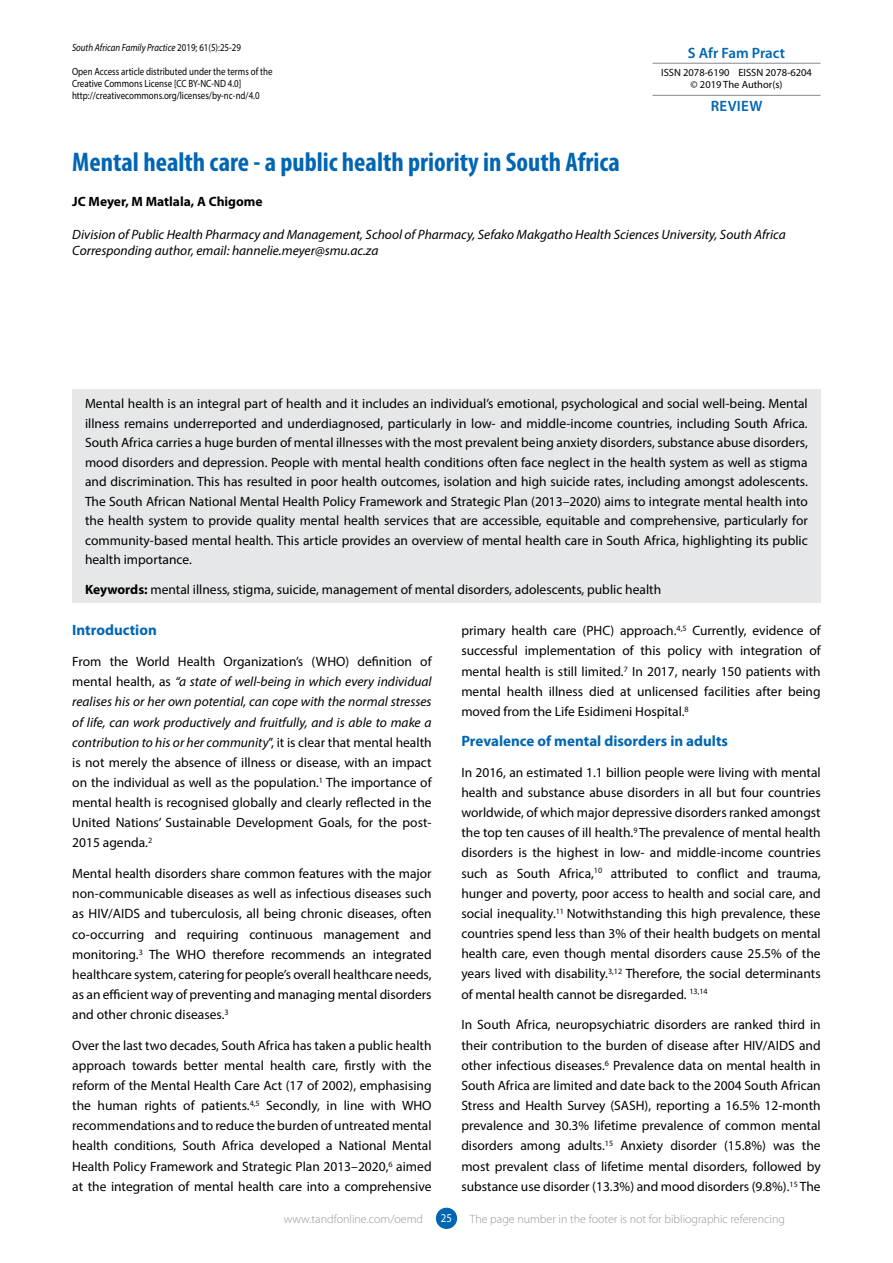
<style>
.page{position:relative;width:893px;height:1263px;background:#fff}
.page>*{position:absolute;margin:0;border:0;box-sizing:border-box;transform-origin:0 0}
.t1{font:700 condensed 27px "Myriad Pro";color:#0066b3}
.t2{font:700 15px "Myriad Pro";color:#0066b3}
.t3{font:600 15px "Myriad Pro";color:#0066b3}
.t4{font:13.5px/20.1px "Myriad Pro";color:#000;text-align:justify}
.t5{font:italic 13.5px/16.5px "Myriad Pro";color:#000}
.t6{font:700 13.5px "Myriad Pro";color:#000}
.t7{font:300 12px "Myriad Pro";color:#939598}
.t8{font:12px "Myriad Pro";color:#fff;scale:.9 1}
.t9{font:10.5px/12px "Myriad Pro";color:#000;scale:.85 1}
.t10{font:10.5px/12px "Myriad Pro";color:#000;text-align:center}
.t11{font:italic 10.5px "Myriad Pro";color:#000;scale:.85 1}
.s1{font-style:normal}
.s2{font-weight:700}
.s3{font-style:italic}
</style>
<div class="page">
<div style="left:436px;top:1208px;width:21px;height:21px;background:#0066b3;border-radius:50%"></div>
<hr style="left:652px;top:63px;width:168px;height:1px;background:#939598">
<hr style="left:652px;top:95px;width:168px;height:1px;background:#939598">
<div style="left:72px;top:390px;width:748px;height:213px;background:#e6e7e8"></div>
<p class="t11" style="left:72px;top:41px;width:200px">South African Family Practice <span class="s1">2019; 61(5):25-29</span></p>
<p class="t9" style="left:72px;top:65px;width:237px">Open Access article distributed under the terms of the<br>Creative Commons License [CC BY-NC-ND 4.0] http://creativecommons.org/licenses/by-nc-nd/4.0</p>
<p class="t3" style="left:688px;top:44px;width:99px">S Afr Fam Pract</p>
<p class="t10" style="left:661px;top:67px;width:152px">ISSN 2078-6190 EISSN 2078-6204 © 2019 The Author(s)</p>
<p class="t3" style="left:711px;top:96px;width:53px">REVIEW</p>
<h1 class="t1" style="left:72px;top:145px;width:549px">Mental health care - a public health priority in South Africa</h1>
<p class="t6" style="left:72px;top:192px;width:192px">JC Meyer, M Matlala, A Chigome</p>
<p class="t5" style="left:72px;top:226px;width:715px">Division of Public Health Pharmacy and Management, School of Pharmacy, Sefako Makgatho Health Sciences University, South Africa<br>Corresponding author, email: hannelie.meyer@smu.ac.za</p>
<p class="t4" style="left:85px;top:394px;width:724px;line-height:19.5px">Mental health is an integral part of health and it includes an individual’s emotional, psychological and social well-being. Mental illness remains underreported and underdiagnosed, particularly in low- and middle-income countries, including South Africa.<br>South Africa carries a huge burden of mental illnesses with the most prevalent being anxiety disorders, substance abuse disorders, mood disorders and depression. People with mental health conditions often face neglect in the health system as well as stigma and discrimination. This has resulted in poor health outcomes, isolation and high suicide rates, including amongst adolescents.<br>The South African National Mental Health Policy Framework and Strategic Plan (2013–2020) aims to integrate mental health into the health system to provide quality mental health services that are accessible, equitable and comprehensive, particularly for community-based mental health. This article provides an overview of mental health care in South Africa, highlighting its public health importance.</p>
<p class="t4" style="left:85px;top:579px;width:578px"><span class="s2">Keywords:</span> mental illness, stigma, suicide, management of mental disorders, adolescents, public health</p>
<p class="t2" style="left:72px;top:620px;width:86px">Introduction</p>
<p class="t4" style="left:72px;top:651px;width:361px">From the World Health Organization’s (WHO) definition of mental health, as <span class="s3">“a state of well-being in which every individual realises his or her own potential, can cope with the normal stresses of life, can work productively and fruitfully, and is able to make a contribution to his or her community</span>”, it is clear that mental health is not merely the absence of illness or disease, with an impact on the individual as well as the population.<sup>1</sup> The importance of mental health is recognised globally and clearly reflected in the United Nations’ Sustainable Development Goals, for the post-2015 agenda.<sup>2</sup></p>
<p class="t4" style="left:72px;top:863px;width:361px">Mental health disorders share common features with the major non-communicable diseases as well as infectious diseases such as HIV/AIDS and tuberculosis, all being chronic diseases, often co-occurring and requiring continuous management and monitoring.<sup>3</sup> The WHO therefore recommends an integrated healthcare system, catering for people’s overall healthcare needs, as an efficient way of preventing and managing mental disorders and other chronic diseases.<sup>3</sup></p>
<p class="t4" style="left:72px;top:1035px;width:361px">Over the last two decades, South Africa has taken a public health approach towards better mental health care, firstly with the reform of the Mental Health Care Act (17 of 2002), emphasising the human rights of patients.<sup>4,5</sup> Secondly, in line with WHO recommendations and to reduce the burden of untreated mental health conditions, South Africa developed a National Mental Health Policy Framework and Strategic Plan 2013–2020,<sup>6</sup> aimed at the integration of mental health care into a comprehensive</p>
<p class="t4" style="left:461px;top:620px;width:361px">primary health care (PHC) approach.<sup>4,5</sup> Currently, evidence of successful implementation of this policy with integration of mental health is still limited.<sup>7</sup> In 2017, nearly 150 patients with mental health illness died at unlicensed facilities after being moved from the Life Esidimeni Hospital.<sup>8</sup></p>
<p class="t2" style="left:461px;top:731px;width:268px">Prevalence of mental disorders in adults</p>
<p class="t4" style="left:461px;top:762px;width:361px">In 2016, an estimated 1.1 billion people were living with mental health and substance abuse disorders in all but four countries worldwide, of which major depressive disorders ranked amongst the top ten causes of ill health.<sup>9</sup> The prevalence of mental health disorders is the highest in low- and middle-income countries such as South Africa,<sup>10</sup> attributed to conflict and trauma, hunger and poverty, poor access to health and social care, and social inequality.<sup>11</sup> Notwithstanding this high prevalence, these countries spend less than 3% of their health budgets on mental health care, even though mental disorders cause 25.5% of the years lived with disability.<sup>3,12</sup> Therefore, the social determinants of mental health cannot be disregarded. <sup>13,14</sup></p>
<p class="t4" style="left:461px;top:1014px;width:361px">In South Africa, neuropsychiatric disorders are ranked third in their contribution to the burden of disease after HIV/AIDS and other infectious diseases.<sup>6</sup> Prevalence data on mental health in South Africa are limited and date back to the 2004 South African Stress and Health Survey (SASH), reporting a 16.5% 12-month prevalence and 30.3% lifetime prevalence of common mental disorders among adults.<sup>15</sup> Anxiety disorder (15.8%) was the most prevalent class of lifetime mental disorders, followed by substance use disorder (13.3%) and mood disorders (9.8%).<sup>15</sup> The</p>
<p class="t7" style="left:284px;top:1212px;width:141px">www.tandfonline.com/oemd</p>
<p class="t8" style="left:441px;top:1211px;width:14px">25</p>
<p class="t7" style="left:470px;top:1212px;width:317px">The page number in the footer is not for bibliographic referencing</p>
</div>
